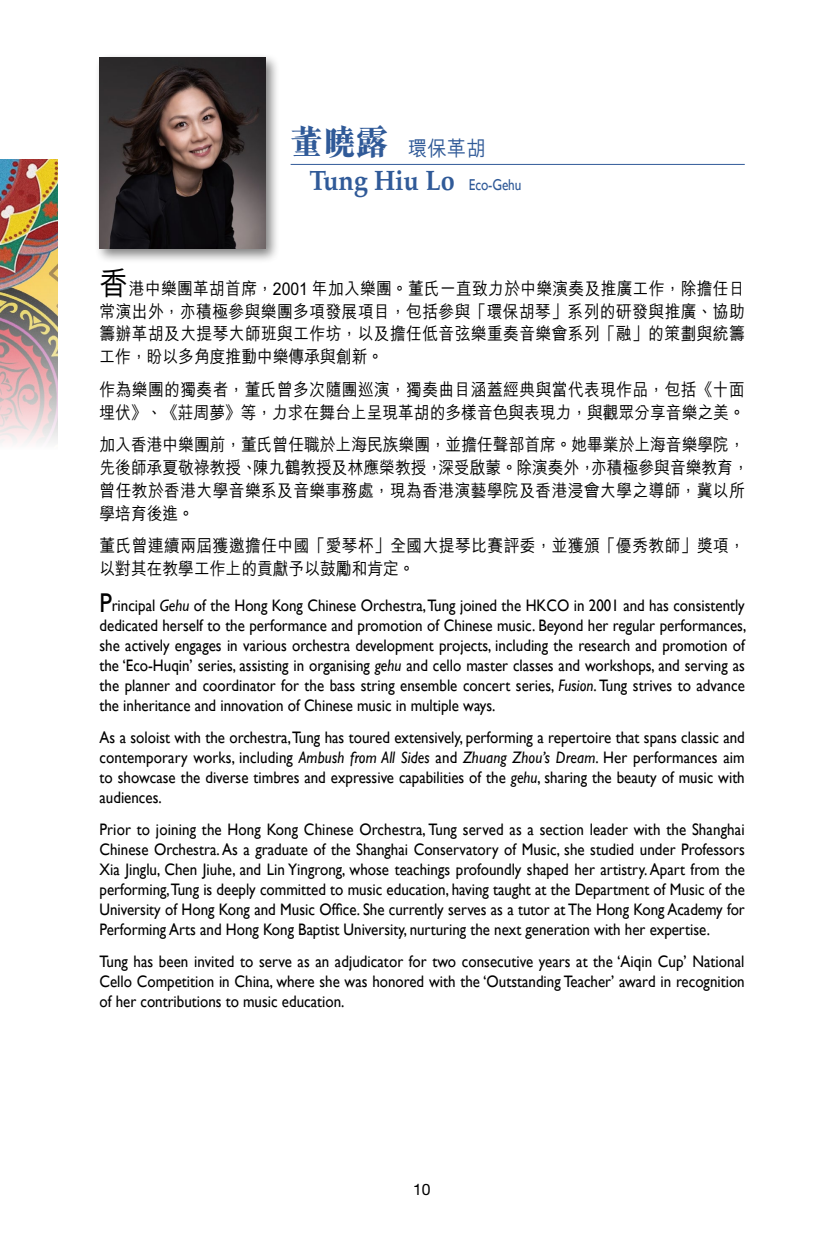
<style>
.page{position:relative;width:819px;height:1241px;background:#fff}
.page>*{position:absolute;margin:0;border:0;box-sizing:border-box;transform-origin:0 0}
.t1{font:700 28px "Palatino";color:#305a98;scale:.9 1}
.t2{font:500 21px "M Hei HK";color:#305a98;scale:.93 1}
.t3{font:500 17.5px/22.9px "M Hei HK";color:#000;text-align:justify;scale:.9 1}
.t4{font:500 17.5px/22.8px "M Hei HK";letter-spacing:.025em;color:#000;scale:.9 1}
.t5{font:16.62px/19.9px "Gill Sans";color:#000;text-align:justify;scale:.9 1}
.t6{font:15.75px "Helvetica Neue LT Pro";color:#000}
.s1{font-family:"M Sung HK";font-weight:800;font-size:35px}
.s2{font-family:"Gill Sans";font-weight:400;font-size:15.75px}
.s3{font-size:32.38px}
.s4{font-size:27.12px}
.s5{font-style:italic}
</style>
<div class="page">
<img style="left:0;top:160px;width:58px;height:283px">
<hr style="left:290px;top:164px;width:454px;height:1px;background:#305a98">
<div style="left:94px;top:53px;width:187px;height:210px;background:#000;opacity:.5"></div>
<img style="left:99px;top:57px;width:167px;height:191px">
<p class="t2" style="left:290px;top:133px;width:212px"><span class="s1">董曉露</span>　環保革胡</p>
<h1 class="t1" style="left:309px;top:156px;width:237px">Tung Hiu Lo <span class="s2">Eco-Gehu</span></h1>
<p class="t3" style="left:99px;top:275px;width:718px"><span class="s3">香</span>港中樂團革胡首席，2001 年加入樂團。董氏一直致力於中樂演奏及推廣工作，除擔任日常演出外，亦積極參與樂團多項發展項目，包括參與「環保胡琴」系列的研發與推廣、協助籌辦革胡及大提琴大師班與工作坊，以及擔任低音弦樂重奏音樂會系列「融」的策劃與統籌工作，盼以多角度推動中樂傳承與創新。</p>
<p class="t4" style="left:99px;top:377px;width:718px">作為樂團的獨奏者，董氏曾多次隨團巡演，獨奏曲目涵蓋經典與當代表現作品，包括《十面埋伏》、《莊周夢》等，力求在舞台上呈現革胡的多樣音色與表現力，與觀眾分享音樂之美。</p>
<p class="t3" style="left:99px;top:432px;width:722px;text-align:left">加入香港中樂團前，董氏曾任職於上海民族樂團，並擔任聲部首席。她畢業於上海音樂學院，先後師承夏敬祿教授、陳九鶴教授及林應榮教授，深受啟蒙。除演奏外，亦積極參與音樂教育，曾任教於香港大學音樂系及音樂事務處，現為香港演藝學院及香港浸會大學之導師，冀以所學培育後進。</p>
<p class="t4" style="left:99px;top:533px;width:718px">董氏曾連續兩屆獲邀擔任中國「愛琴杯」全國大提琴比賽評委，並獲頒「優秀教師」獎項，以對其在教學工作上的貢獻予以鼓勵和肯定。</p>
<p class="t5" style="left:99px;top:595px;width:720px"><span class="s4">P</span>rincipal <span class="s5">Gehu</span> of the Hong Kong Chinese Orchestra, Tung joined the HKCO in 2001 and has consistently dedicated herself to the performance and promotion of Chinese music. Beyond her regular performances, she actively engages in various orchestra development projects, including the research and promotion of the ‘Eco-Huqin’ series, assisting in organising <span class="s5">gehu</span> and cello master classes and workshops, and serving as the planner and coordinator for the bass string ensemble concert series, <span class="s5">Fusion</span>. Tung strives to advance the inheritance and innovation of Chinese music in multiple ways.</p>
<p class="t5" style="left:99px;top:727px;width:718px">As a soloist with the orchestra, Tung has toured extensively, performing a repertoire that spans classic and contemporary works, including <span class="s5">Ambush from All Sides</span> and <span class="s5">Zhuang Zhou’s Dream</span>. Her performances aim to showcase the diverse timbres and expressive capabilities of the <span class="s5">gehu</span>, sharing the beauty of music with audiences.</p>
<p class="t5" style="left:99px;top:819px;width:718px">Prior to joining the Hong Kong Chinese Orchestra, Tung served as a section leader with the Shanghai Chinese Orchestra. As a graduate of the Shanghai Conservatory of Music, she studied under Professors Xia Jinglu, Chen Jiuhe, and Lin Yingrong, whose teachings profoundly shaped her artistry. Apart from the performing,Tung is deeply committed to music education, having taught at the Department of Music of the University of Hong Kong and Music Office. She currently serves as a tutor at The Hong Kong Academy for Performing Arts and Hong Kong Baptist University, nurturing the next generation with her expertise.</p>
<p class="t5" style="left:99px;top:951px;width:718px">Tung has been invited to serve as an adjudicator for two consecutive years at the ‘Aiqin Cup’ National Cello Competition in China, where she was honored with the ‘Outstanding Teacher’ award in recognition of her contributions to music education.</p>
<p class="t6" style="left:413px;top:1179px;width:19px">10</p>
</div>
